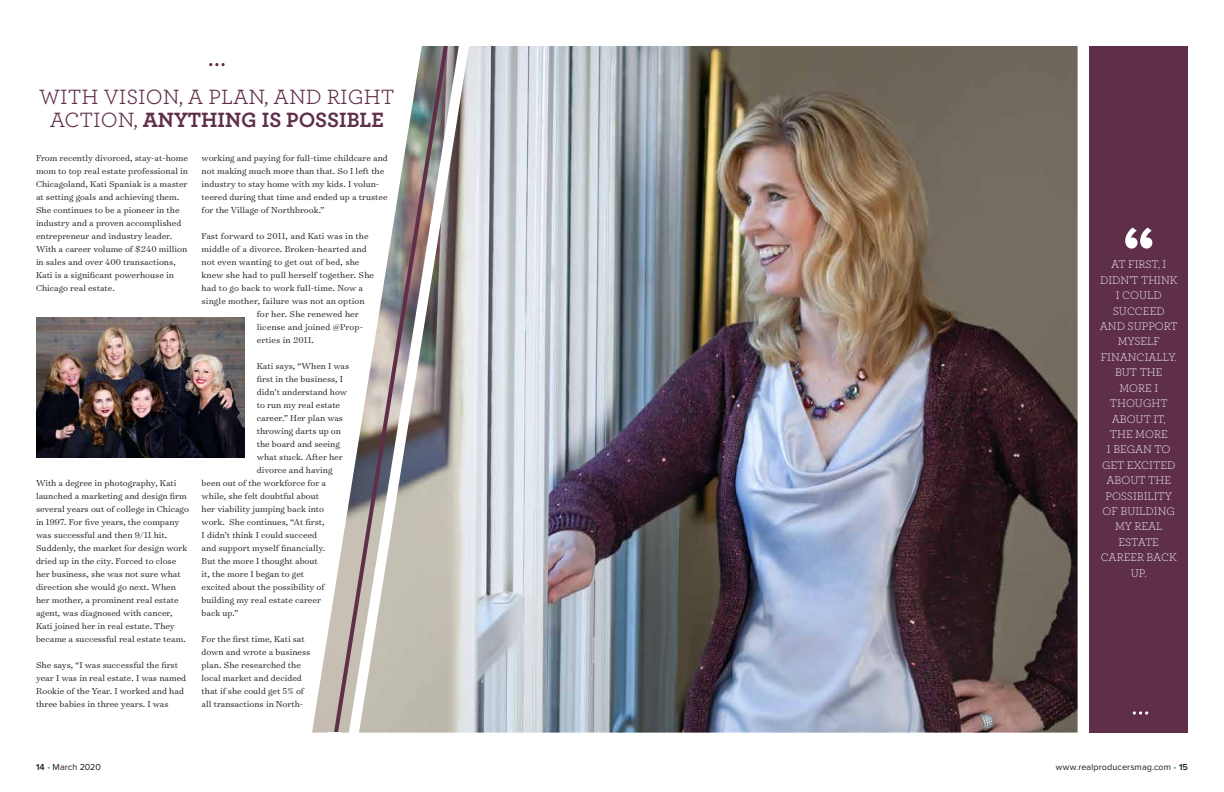
<style>
.page{position:relative;width:1224px;height:792px;background:#fff}
.page>*{position:absolute;margin:0;border:0;box-sizing:border-box;transform-origin:0 0}
.t1{font:21.7px/23.7px "Archer Pro";color:#5f2f4a;text-align:center}
.t2{font:300 11.6px/15.4px "Archer Pro";color:#fff;text-align:center}
.t3{font:300 9.8px/13px "Surveyor Text";color:#1c1b1a}
.t4{font:9px "Proxima Nova";letter-spacing:.01em;color:#1c1b1a}
.s1{font-weight:700}
.s2{font-weight:600}
.s3{color:#2ea5dc}
</style>
<div class="page">
<img style="left:36px;top:318px;width:209px;height:139px">
<img style="left:312px;top:46px;width:766px;height:687px">
<svg style="left:331px;top:46px;width:10px;height:687px"></svg>
<svg style="left:341px;top:46px;width:135px;height:687px"></svg>
<div style="left:1090px;top:46px;width:98px;height:687px;background:#5f2f4a"></div>
<svg style="left:209px;top:63px;width:16px;height:3px"></svg>
<svg style="left:1133px;top:711px;width:15px;height:4px"></svg>
<svg style="left:1125px;top:228px;width:27px;height:21px"></svg>
<h1 class="t1" style="left:39px;top:83px;width:357px">WITH VISION, A PLAN, AND RIGHT<br>ACTION, <span class="s1">ANYTHING IS POSSIBLE</span></h1>
<p class="t3" style="left:36px;top:151px;width:153px">From recently divorced, stay-at-home mom to top real estate professional in Chicagoland, Kati Spaniak is a master at setting goals and achieving them.<br>She continues to be a pioneer in the industry and a proven accomplished entrepreneur and industry leader.<br>With a career volume of $240 million in sales and over 400 transactions, Kati is a significant powerhouse in Chicago real estate.</p>
<p class="t3" style="left:36px;top:476px;width:154px">With a degree in photography, Kati launched a marketing and design firm several years out of college in Chicago in 1997. For five years, the company was successful and then 9/11 hit.<br>Suddenly, the market for design work dried up in the city. Forced to close her business, she was not sure what direction she would go next. When her mother, a prominent real estate agent, was diagnosed with cancer, Kati joined her in real estate. They became a successful real estate team.</p>
<p class="t3" style="left:36px;top:658px;width:152px">She says, “I was successful the first year I was in real estate. I was named Rookie of the Year. I worked and had three babies in three years. I was</p>
<p class="t3" style="left:202px;top:151px;width:188px">working and paying for full-time childcare and not making much more than that. So I left the industry to stay home with my kids. I volun&shy;teered during that time and ended up a trustee for the Village of Northbrook.”</p>
<p class="t3" style="left:202px;top:229px;width:169px">Fast forward to 2011, and Kati was in the</p>
<p class="t3" style="left:202px;top:242px;width:167px">middle of a divorce. Broken-hearted and</p>
<p class="t3" style="left:202px;top:255px;width:159px">not even wanting to get out of bed, she</p>
<p class="t3" style="left:202px;top:268px;width:174px">knew she had to pull herself together. She</p>
<p class="t3" style="left:202px;top:281px;width:163px">had to go back to work full-time. Now a</p>
<p class="t3" style="left:202px;top:294px;width:165px">single mother, failure was not an option</p>
<p class="t3" style="left:257px;top:307px;width:104px">for her. She renewed her</p>
<p class="t3" style="left:257px;top:320px;width:108px">license and joined @Prop-</p>
<p class="t3" style="left:257px;top:333px;width:59px">erties in 2011.</p>
<p class="t3" style="left:257px;top:359px;width:94px">Kati says, “When I was</p>
<p class="t3" style="left:257px;top:372px;width:88px">first in the business, I</p>
<p class="t3" style="left:257px;top:385px;width:92px">didn’t understand how</p>
<p class="t3" style="left:257px;top:398px;width:85px">to run my real estate</p>
<p class="t3" style="left:257px;top:411px;width:88px">career.” Her plan was</p>
<p class="t3" style="left:257px;top:424px;width:86px">throwing darts up on</p>
<p class="t3" style="left:257px;top:437px;width:85px">the board and seeing</p>
<p class="t3" style="left:257px;top:450px;width:88px">what stuck. After her</p>
<p class="t3" style="left:257px;top:463px;width:77px">divorce and having</p>
<p class="t3" style="left:202px;top:476px;width:126px">been out of the workforce for a</p>
<p class="t3" style="left:202px;top:489px;width:119px">while, she felt doubtful about</p>
<p class="t3" style="left:202px;top:502px;width:124px">her viability jumping back into</p>
<p class="t3" style="left:202px;top:515px;width:124px">work. She continues, “At first,</p>
<p class="t3" style="left:202px;top:528px;width:117px">I didn’t think I could succeed</p>
<p class="t3" style="left:202px;top:541px;width:125px">and support myself financially.</p>
<p class="t3" style="left:202px;top:554px;width:118px">But the more I thought about</p>
<p class="t3" style="left:202px;top:567px;width:104px">it, the more I began to get</p>
<p class="t3" style="left:202px;top:580px;width:124px">excited about the possibility of</p>
<p class="t3" style="left:202px;top:593px;width:121px">building my real estate career</p>
<p class="t3" style="left:202px;top:606px;width:38px">back up.”</p>
<p class="t3" style="left:202px;top:632px;width:110px">For the first time, Kati sat down and wrote a business plan. She researched the local market and decided that if she could get 5% of all transactions in North-</p>
<p class="t2" style="left:1100px;top:256px;width:79px">AT FIRST, I<br>DIDN’T THINK<br>I COULD<br>SUCCEED<br>AND SUPPORT<br>MYSELF<br>FINANCIALLY.<br>BUT THE<br>MORE I<br>THOUGHT<br>ABOUT IT,<br>THE MORE<br>I BEGAN TO<br>GET EXCITED<br>ABOUT THE<br>POSSIBILITY<br>OF BUILDING<br>MY REAL<br>ESTATE<br>CAREER BACK<br>UP.</p>
<p class="t4" style="left:36px;top:762px;width:67px"><span class="s2">14</span> <span class="s3">•</span> March 2020</p>
<p class="t4" style="left:1056px;top:762px;width:134px">www.realproducersmag.com <span class="s3">•</span> <span class="s2">15</span></p>
</div>
